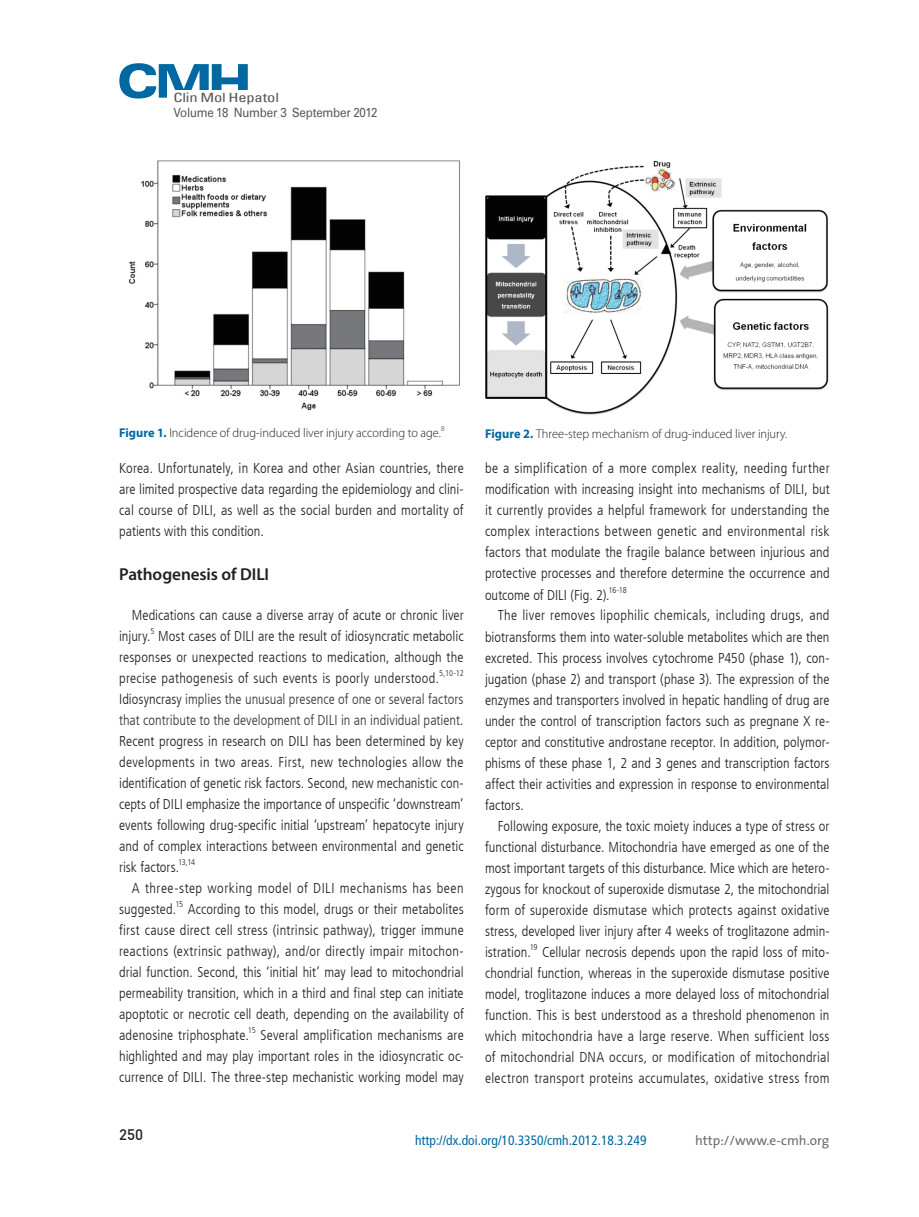
<style>
.page{position:relative;width:919px;height:1217px;background:#fff}
.page>*{position:absolute;margin:0;border:0;box-sizing:border-box;transform-origin:0 0}
.t1{font:600 17.25px "Myriad Pro";letter-spacing:-.005em;color:#231f20}
.t2{font:15px "Dinmed";color:#231f20}
.t3{font:300 condensed 14.25px/21px "Frutiger LT";letter-spacing:.005em;color:#231f20;text-align:justify}
.t4{font:300 condensed 14.25px/21px "Frutiger LT";color:#393636}
.t5{font:300 condensed 14.25px/21px "Frutiger LT";letter-spacing:.03em;color:#231f20}
.t6{font:condensed 13.5px "Frutiger LT";color:#0168a1}
.t7{font:13.5px "The Sans";color:#6c6d70}
.t8{font:300 12.75px "Myriad Pro";letter-spacing:-.005em;color:#231f20}
.t9{font:12.75px/14.2px "Univers";letter-spacing:-.015em;color:#57585a;scale:.9 1}
.t10{font:300 condensed 8.25px "Frutiger LT";letter-spacing:-.02em;color:#231f20}
.t11{font:300 7.5px "Myriad Pro";color:#231f20}
.s1{font-stretch:condensed}
.s2{font-size:9px;color:#bcbdc0}
.s3{font-weight:700;color:#0168a1}
.s4{color:#231f20}
</style>
<div class="page">
<svg style="left:119px;top:63px;width:129px;height:35px"></svg>
<div style="left:172px;top:90px;width:83px;height:15px;background:#fff"></div>
<img style="left:128px;top:160px;width:332px;height:251px">
<img style="left:485px;top:160px;width:344px;height:255px">
<p class="t9" style="left:173px;top:91px;width:228px"><span class="s1">Clin Mol Hepatol<br></span>Volume<span class="s2">_</span>18 Number<span class="s2">_</span>3 September 2012</p>
<p class="t8" style="left:119px;top:425px;width:323px"><span class="s3">Figure 1.</span> Incidence of drug-induced liver injury according to age.</p>
<p class="t11" style="left:441px;top:424px;width:5px">8</p>
<p class="t3" style="left:119px;top:457px;width:346px">Korea. Unfortunately, in Korea and other Asian countries, there are limited prospective data regarding the epidemiology and clini&shy;cal course of DILI, as well as the social burden and mortality of patients with this condition.</p>
<p class="t1" style="left:119px;top:563px;width:151px">Pathogenesis of DILI</p>
<p class="t3" style="left:119px;top:604px;width:346px;text-indent:13px">Medications can cause a diverse array of acute or chronic liver injury.</p>
<p class="t10" style="left:150px;top:626px;width:5px">5</p>
<p class="t3" style="left:119px;top:625px;width:346px;text-indent:39px">Most cases of DILI are the result of idiosyncratic metabolic responses or unexpected reactions to medication, although the precise pathogenesis of such events is poorly understood.</p>
<p class="t10" style="left:439px;top:668px;width:26px">5,10-12</p>
<p class="t4" style="left:119px;top:688px;width:346px"><span class="s4">Idiosyncrasy</span> implies the unusual presence of one or several factors that contribute to the development of DILI in an individual patient.</p>
<p class="t3" style="left:119px;top:730px;width:346px">Recent progress in research on DILI has been determined by key developments in two areas. First, new technologies allow the identification of genetic risk factors. Second, new mechanistic con&shy;cepts of DILI emphasize the importance of unspecific ‘downstream’ events following drug-specific initial ‘upstream’ hepatocyte injury and of complex interactions between environmental and genetic risk factors.</p>
<p class="t10" style="left:178px;top:857px;width:19px">13,14</p>
<p class="t5" style="left:119px;top:877px;width:346px;text-indent:13px">A three-step working model of DILI mechanisms has been suggested.</p>
<p class="t10" style="left:175px;top:899px;width:9px">15</p>
<p class="t3" style="left:119px;top:898px;width:346px;text-indent:69px">According to this model, drugs or their metabolites first cause direct cell stress (intrinsic pathway), trigger immune reactions (extrinsic pathway), and/or directly impair mitochon&shy;drial function. Second, this ‘initial hit’ may lead to mitochondrial permeability transition, which in a third and final step can initiate apoptotic or necrotic cell death, depending on the availability of adenosine triphosphate.</p>
<p class="t10" style="left:248px;top:1025px;width:9px">15</p>
<p class="t3" style="left:119px;top:1024px;width:346px;text-indent:141px">Several amplification mechanisms are highlighted and may play important roles in the idiosyncratic oc&shy;currence of DILI. The three-step mechanistic working model may</p>
<p class="t8" style="left:485px;top:426px;width:304px"><span class="s3">Figure 2.</span> Three-step mechanism of drug-induced liver injury.</p>
<p class="t3" style="left:485px;top:458px;width:346px">be a simplification of a more complex reality, needing further modification with increasing insight into mechanisms of DILI, but it currently provides a helpful framework for understanding the complex interactions between genetic and environmental risk factors that modulate the fragile balance between injurious and protective processes and therefore determine the occurrence and outcome of DILI (Fig. 2).</p>
<p class="t10" style="left:608px;top:585px;width:20px">16-18</p>
<p class="t3" style="left:485px;top:605px;width:346px;text-indent:13px">The liver removes lipophilic chemicals, including drugs, and biotransforms them into water-soluble metabolites which are then excreted. This process involves cytochrome P450 (phase 1), con&shy;jugation (phase 2) and transport (phase 3). The expression of the enzymes and transporters involved in hepatic handling of drug are under the control of transcription factors such as pregnane X re&shy;ceptor and constitutive androstane receptor. In addition, polymor&shy;phisms of these phase 1, 2 and 3 genes and transcription factors affect their activities and expression in response to environmental factors.</p>
<p class="t3" style="left:485px;top:815px;width:346px;text-indent:13px">Following exposure, the toxic moiety induces a type of stress or functional disturbance. Mitochondria have emerged as one of the most important targets of this disturbance. Mice which are hetero&shy;zygous for knockout of superoxide dismutase 2, the mitochondrial form of superoxide dismutase which protects against oxidative stress, developed liver injury after 4 weeks of troglitazone admin&shy;istration.</p>
<p class="t10" style="left:529px;top:942px;width:9px">19</p>
<p class="t3" style="left:485px;top:941px;width:346px;text-indent:57px">Cellular necrosis depends upon the rapid loss of mito&shy;chondrial function, whereas in the superoxide dismutase positive model, troglitazone induces a more delayed loss of mitochondrial function. This is best understood as a threshold phenomenon in which mitochondria have a large reserve. When sufficient loss of mitochondrial DNA occurs, or modification of mitochondrial electron transport proteins accumulates, oxidative stress from</p>
<p class="t2" style="left:119px;top:1125px;width:25px">250</p>
<p class="t6" style="left:415px;top:1131px;width:233px">http://dx.doi.org/10.3350/cmh.2012.18.3.249</p>
<p class="t7" style="left:695px;top:1128px;width:136px">http://www.e-cmh.org</p>
</div>
